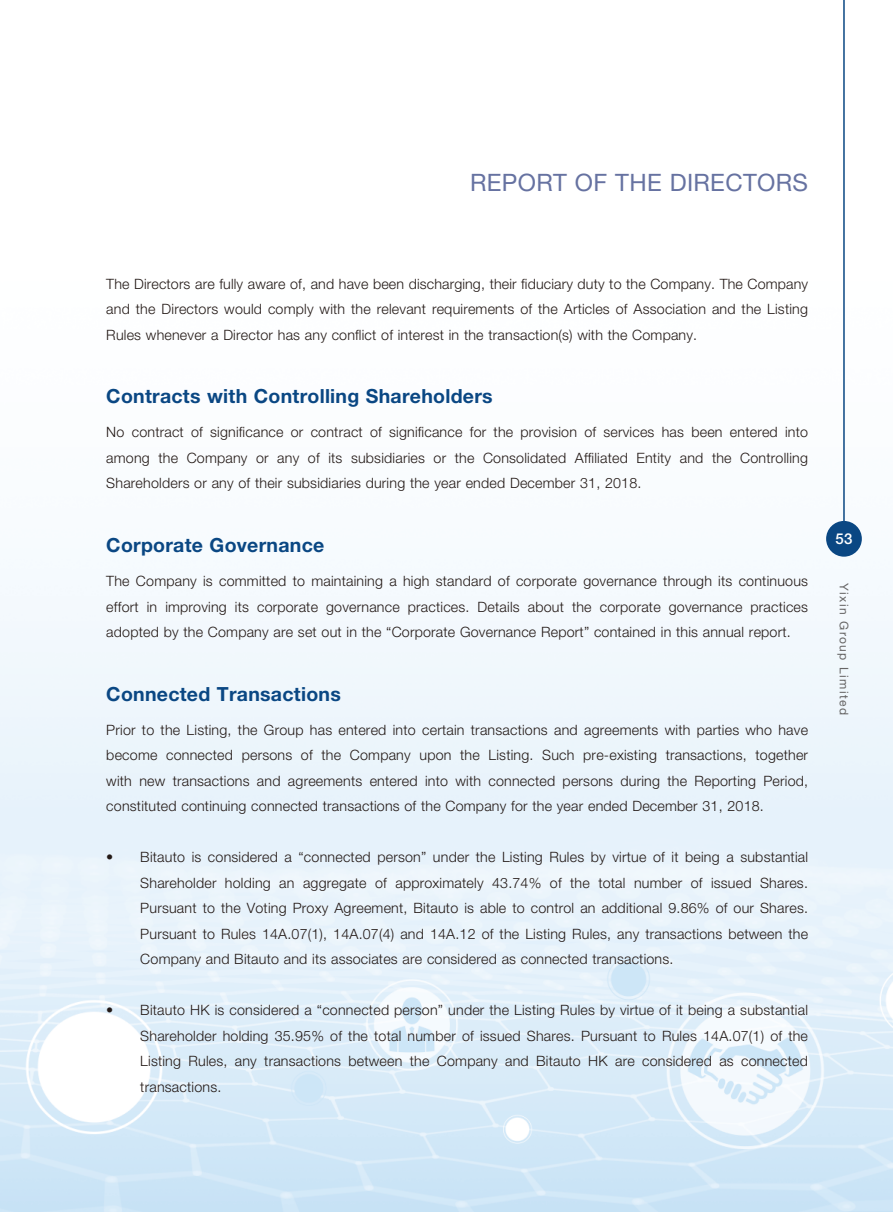
<style>
.page{position:relative;width:893px;height:1212px;background:#fff}
.page>*{position:absolute;margin:0;border:0;box-sizing:border-box;transform-origin:0 0}
.t1{font:24px "Helvetica Neue";letter-spacing:.015em;color:#6672a1}
.t2{font:700 19.5px "Helvetica Neue";letter-spacing:.015em;color:#0a4783}
.t3{font:500 15px "Helvetica Neue";color:#fff}
.t4{font:300 14.25px/25.5px "Helvetica Neue";letter-spacing:.015em;color:#231916;text-align:justify}
.t5{font:12px "Helvetica Neue";letter-spacing:.115em;color:#666565}
</style>
<div class="page">
<img style="left:0;top:521px;width:893px;height:691px">
<div style="left:826px;top:521px;width:36px;height:36px;background:#0a4783;border-radius:50%"></div>
<hr style="left:843px;top:0;width:2px;height:531px;background:#0a4783">
<h1 class="t1" style="left:470px;top:168px;width:339px">REPORT OF THE DIRECTORS</h1>
<p class="t4" style="left:106px;top:270px;width:703px">The Directors are fully aware of, and have been discharging, their fiduciary duty to the Company. The Company and the Directors would comply with the relevant requirements of the Articles of Association and the Listing Rules whenever a Director has any conflict of interest in the transaction(s) with the Company.</p>
<h2 class="t2" style="left:106px;top:384px;width:388px">Contracts with Controlling Shareholders</h2>
<p class="t4" style="left:106px;top:419px;width:703px">No contract of significance or contract of significance for the provision of services has been entered into among the Company or any of its subsidiaries or the Consolidated Affiliated Entity and the Controlling Shareholders or any of their subsidiaries during the year ended December 31, 2018.</p>
<h2 class="t2" style="left:106px;top:533px;width:220px">Corporate Governance</h2>
<p class="t4" style="left:106px;top:568px;width:703px">The Company is committed to maintaining a high standard of corporate governance through its continuous effort in improving its corporate governance practices. Details about the corporate governance practices adopted by the Company are set out in the “Corporate Governance Report” contained in this annual report.</p>
<h2 class="t2" style="left:106px;top:682px;width:236px">Connected Transactions</h2>
<p class="t4" style="left:106px;top:717px;width:703px">Prior to the Listing, the Group has entered into certain transactions and agreements with parties who have become connected persons of the Company upon the Listing. Such pre-existing transactions, together with new transactions and agreements entered into with connected persons during the Reporting Period, constituted continuing connected transactions of the Company for the year ended December 31, 2018.</p>
<p class="t4" style="left:140px;top:844px;width:669px;text-indent:-34px">• Bitauto is considered a “connected person” under the Listing Rules by virtue of it being a substantial Shareholder holding an aggregate of approximately 43.74% of the total number of issued Shares.<br>Pursuant to the Voting Proxy Agreement, Bitauto is able to control an additional 9.86% of our Shares.<br>Pursuant to Rules 14A.07(1), 14A.07(4) and 14A.12 of the Listing Rules, any transactions between the Company and Bitauto and its associates are considered as connected transactions.</p>
<p class="t4" style="left:140px;top:997px;width:669px;text-indent:-34px">• Bitauto HK is considered a “connected person” under the Listing Rules by virtue of it being a substantial Shareholder holding 35.95% of the total number of issued Shares. Pursuant to Rules 14A.07(1) of the Listing Rules, any transactions between the Company and Bitauto HK are considered as connected transactions.</p>
<p class="t3" style="left:835px;top:529px;width:18px">53</p>
<p class="t5" style="left:851px;top:583px;width:133px;rotate:90deg">Yixin Group Limited</p>
</div>
